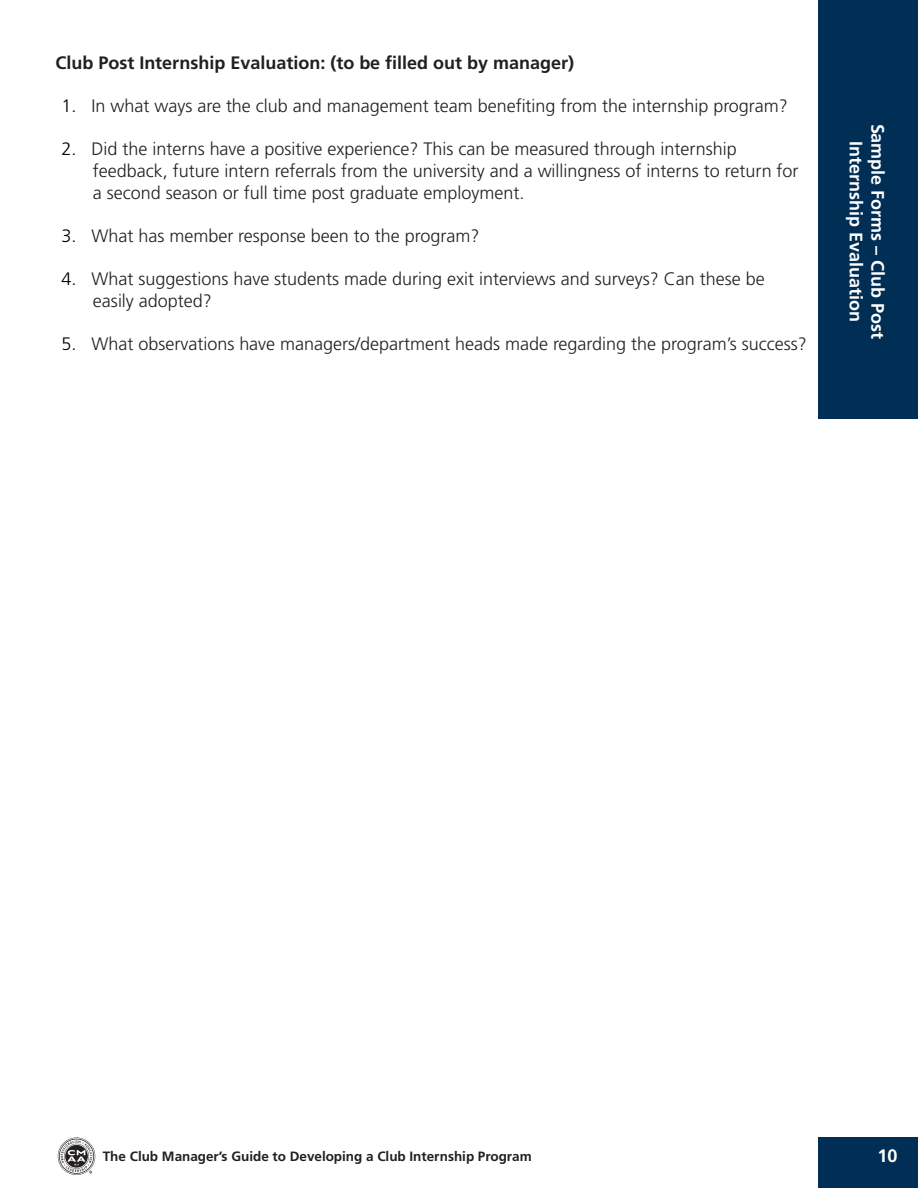
<style>
.page{position:relative;width:918px;height:1188px;background:#fff}
.page>*{position:absolute;margin:0;border:0;box-sizing:border-box;transform-origin:0 0}
.t1{font:300 18px/21.6px "Frutiger";color:#231f20}
.t2{font:700 18px "Frutiger";color:#231f20}
.t3{font:700 18px/21.6px "Frutiger";color:#fff;text-align:center}
.t4{font:700 13.5px "Frutiger";color:#231f20}
.s1{color:#000}
</style>
<div class="page">
<div style="left:818px;top:1137px;width:100px;height:51px;background:#002e54"></div>
<div style="left:818px;top:0;width:100px;height:419px;background:#002e54"></div>
<svg style="left:58px;top:1138px;width:37px;height:37px"></svg>
<p class="t2" style="left:56px;top:56px;width:520px">Club Post Internship Evaluation: (to be filled out by manager)</p>
<p class="t1" style="left:61px;top:97px;width:728px"><span class="s1">1.</span> In what ways are the club and management team benefiting from the internship program?</p>
<p class="t1" style="left:93px;top:140px;width:707px;text-indent:-32px"><span class="s1">2.</span> Did the interns have a positive experience? This can be measured through internship feedback, future intern referrals from the university and a willingness of interns to return for a second season or full time post graduate employment.</p>
<p class="t1" style="left:61px;top:226px;width:419px"><span class="s1">3.</span> What has member response been to the program?</p>
<p class="t1" style="left:93px;top:269px;width:673px;text-indent:-31px"><span class="s1">4.</span> What suggestions have students made during exit interviews and surveys? Can these be easily adopted?</p>
<p class="t1" style="left:61px;top:334px;width:747px"><span class="s1">5.</span> What observations have managers/department heads made regarding the program’s success?</p>
<p class="t3" style="left:887px;top:124px;width:217px;rotate:90deg">Sample Forms – Club Post<br>Internship Evaluation</p>
<p class="t4" style="left:103px;top:1151px;width:430px">The Club Manager’s Guide to Developing a Club Internship Program</p>
<p class="t3" style="left:878px;top:1147px;width:21px">10</p>
</div>
